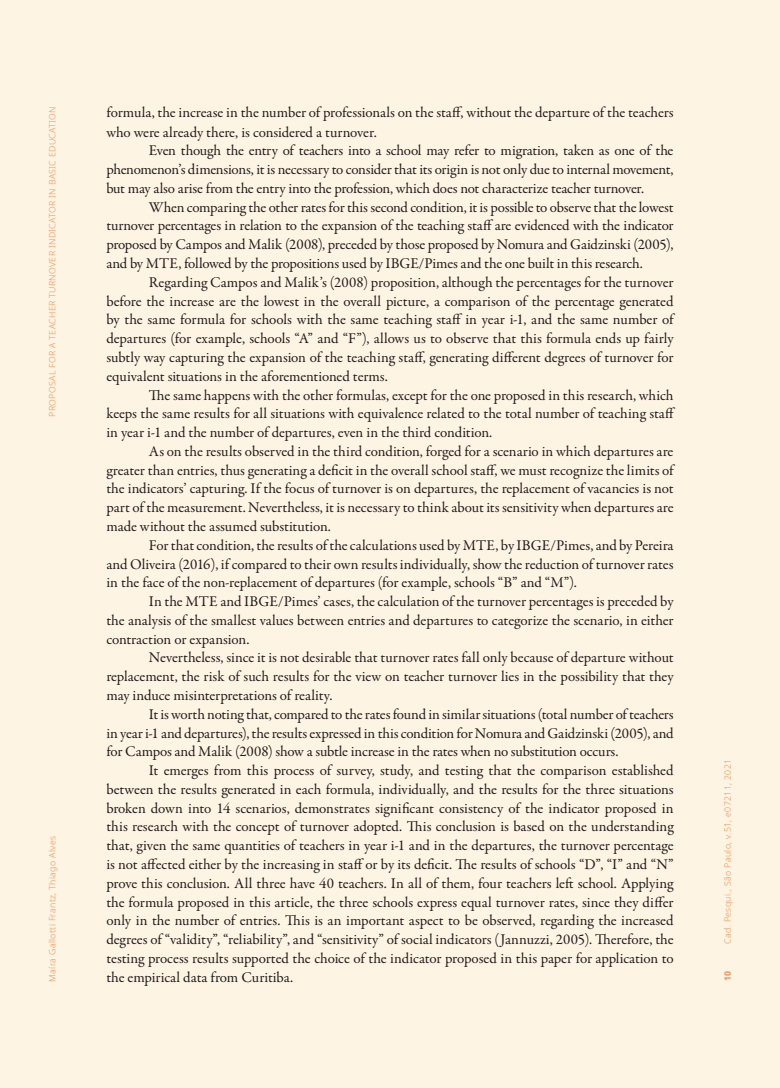
<style>
.page{position:relative;width:780px;height:1088px;background:#fef4e4}
.page>*{position:absolute;margin:0;border:0;box-sizing:border-box;transform-origin:0 0}
.Texto_INGLES{font:15px/18.8px "Garamond Premr Pro";letter-spacing:-.01em;color:#231f20;text-align:justify}
.t1{font:300 8.75px "Noto Sans";letter-spacing:.04em;color:#f7975c}
.t2{font:700 8.75px "Noto Sans";color:#f7975c}
</style>
<div class="page">
<p class="t1" style="left:46px;top:417px;width:312px;rotate:-90deg">PROPOSAL FOR A TEACHER TURNOVER INDICATOR IN BASIC EDUCATION</p>
<p class="t1" style="left:46px;top:981px;width:147px;rotate:-90deg">Maíra Gallotti Frantz, Thiago Alves</p>
<p class="Texto_INGLES" style="left:106px;top:103px;width:568px;line-height:19.4px">formula, the increase in the number of professionals on the staff, without the departure of the teachers who were already there, is considered a turnover.</p>
<p class="Texto_INGLES" style="left:106px;top:142px;width:568px;text-indent:43px">Even though the entry of teachers into a school may refer to migration, taken as one of the phenomenon’s dimensions, it is necessary to consider that its origin is not only due to internal movement, but may also arise from the entry into the profession, which does not characterize teacher turnover.</p>
<p class="Texto_INGLES" style="left:106px;top:198px;width:568px;text-indent:43px">When comparing the other rates for this second condition, it is possible to observe that the lowest turnover percentages in relation to the expansion of the teaching staff are evidenced with the indicator proposed by Campos and Malik (2008), preceded by those proposed by Nomura and Gaidzinski (2005), and by MTE, followed by the propositions used by IBGE/Pimes and the one built in this research.</p>
<p class="Texto_INGLES" style="left:106px;top:273px;width:568px;text-indent:43px">Regarding Campos and Malik’s (2008) proposition, although the percentages for the turnover before the increase are the lowest in the overall picture, a comparison of the percentage generated by the same formula for schools with the same teaching staff in year i-1, and the same number of departures (for example, schools “A” and “F”), allows us to observe that this formula ends up fairly subtly way capturing the expansion of the teaching staff, generating different degrees of turnover for equivalent situations in the aforementioned terms.</p>
<p class="Texto_INGLES" style="left:106px;top:386px;width:570px;text-align:left;text-indent:43px">The same happens with the other formulas, except for the one proposed in this research, which keeps the same results for all situations with equivalence related to the total number of teaching staff in year i-1 and the number of departures, even in the third condition.</p>
<p class="Texto_INGLES" style="left:106px;top:442px;width:568px;text-indent:43px">As on the results observed in the third condition, forged for a scenario in which departures are greater than entries, thus generating a deficit in the overall school staff, we must recognize the limits of the indicators’ capturing. If the focus of turnover is on departures, the replacement of vacancies is not part of the measurement. Nevertheless, it is necessary to think about its sensitivity when departures are made without the assumed substitution.</p>
<p class="Texto_INGLES" style="left:106px;top:536px;width:568px;text-indent:43px">For that condition, the results of the calculations used by MTE, by IBGE/Pimes, and by Pereira and Oliveira (2016), if compared to their own results individually, show the reduction of turnover rates in the face of the non-replacement of departures (for example, schools “B” and “M”).</p>
<p class="Texto_INGLES" style="left:106px;top:592px;width:569px;text-indent:43px">In the MTE and IBGE/Pimes’ cases, the calculation of the turnover percentages is preceded by the analysis of the smallest values between entries and departures to categorize the scenario, in either contraction or expansion.</p>
<p class="Texto_INGLES" style="left:106px;top:649px;width:569px;text-indent:43px">Nevertheless, since it is not desirable that turnover rates fall only because of departure without replacement, the risk of such results for the view on teacher turnover lies in the possibility that they may induce misinterpretations of reality.</p>
<p class="Texto_INGLES" style="left:106px;top:705px;width:568px;text-indent:43px">It is worth noting that, compared to the rates found in similar situations (total number of teachers in year i-1 and departures), the results expressed in this condition for Nomura and Gaidzinski (2005), and for Campos and Malik (2008) show a subtle increase in the rates when no substitution occurs.</p>
<p class="Texto_INGLES" style="left:106px;top:761px;width:568px;text-indent:43px">It emerges from this process of survey, study, and testing that the comparison established between the results generated in each formula, individually, and the results for the three situations broken down into 14 scenarios, demonstrates significant consistency of the indicator proposed in this research with the concept of turnover adopted. This conclusion is based on the understanding that, given the same quantities of teachers in year i-1 and in the departures, the turnover percentage is not affected either by the increasing in staff or by its deficit. The results of schools “D”, “I” and “N” prove this conclusion. All three have 40 teachers. In all of them, four teachers left school. Applying the formula proposed in this article, the three schools express equal turnover rates, since they differ only in the number of entries. This is an important aspect to be observed, regarding the increased degrees of “validity”, “reliability”, and “sensitivity” of social indicators (Jannuzzi, 2005). Therefore, the testing process results supported the choice of the indicator proposed in this paper for application to the empirical data from Curitiba.</p>
<p class="t1" style="left:721px;top:944px;width:187px;rotate:-90deg">Cad. Pesqui., São Paulo, v.51, e07211, 2021</p>
<p class="t2" style="left:721px;top:981px;width:12px;rotate:-90deg">10</p>
</div>
